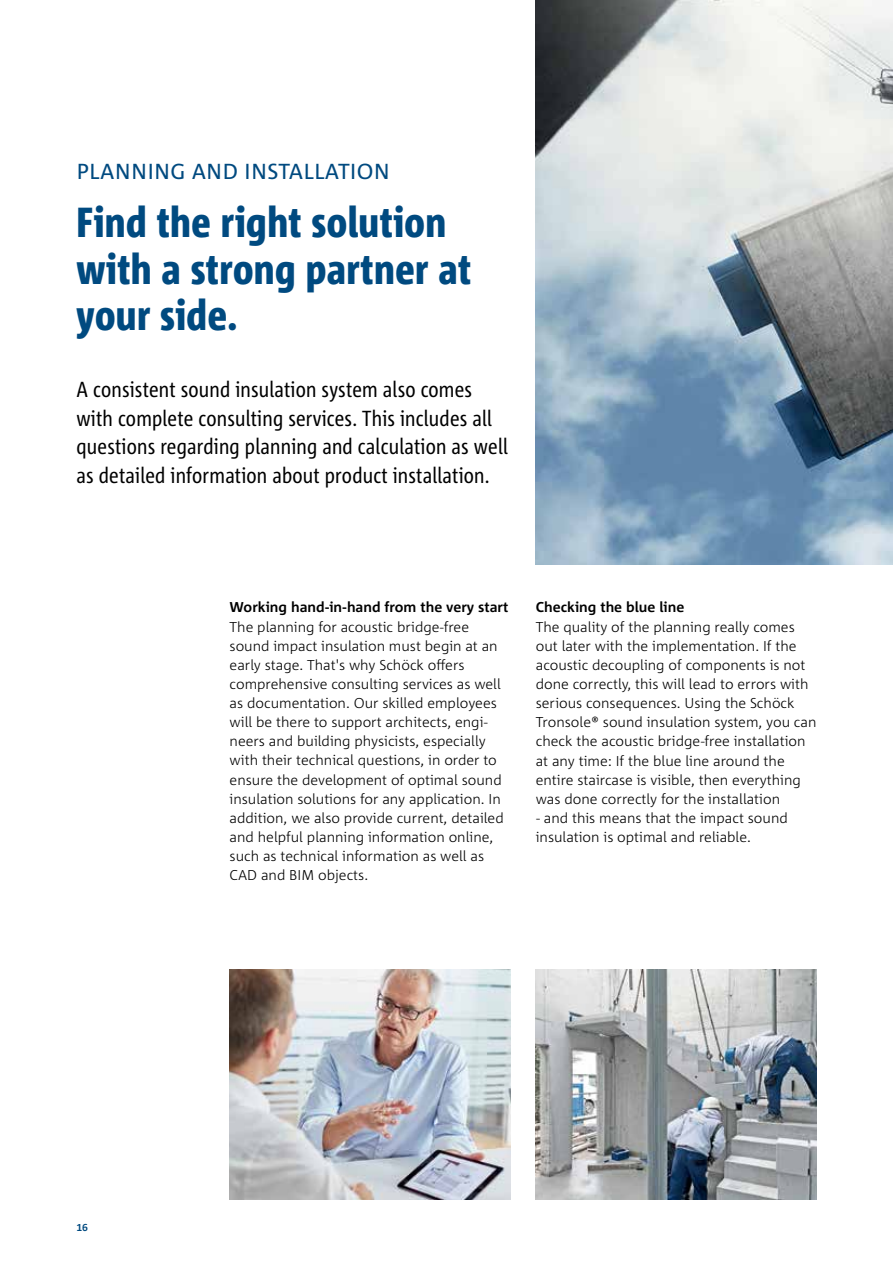
<style>
.page{position:relative;width:893px;height:1263px;background:#fff}
.page>*{position:absolute;margin:0;border:0;box-sizing:border-box;transform-origin:0 0}
.t1{font:800 condensed 42px/46.5px "Corpid Schoeck";letter-spacing:.01em;color:#004a80}
.t2{font:condensed 21.75px/28.5px "Corpid Schoeck";letter-spacing:.01em;color:#000}
.t3{font:21.75px "Corpid Schoeck";letter-spacing:.02em;color:#004a80}
.t4{font:300 14.25px/19.2px "Corpid Schoeck";color:#000}
.t5{font:700 14.25px "Corpid Schoeck";color:#000}
.t6{font:700 10.5px "Corpid Schoeck";color:#004a80}
</style>
<div class="page">
<img style="left:536px;top:0;width:357px;height:564px">
<img style="left:536px;top:969px;width:280px;height:230px">
<img style="left:229px;top:969px;width:281px;height:230px">
<h2 class="t3" style="left:77px;top:157px;width:314px">PLANNING AND INSTALLATION</h2>
<h1 class="t1" style="left:77px;top:199px;width:396px">Find the right solution with a strong partner at your side.</h1>
<h2 class="t2" style="left:77px;top:375px;width:433px">A consistent sound insulation system also comes with complete consulting services. This includes all questions regarding planning and calculation as well as detailed information about product installation.</h2>
<p class="t5" style="left:230px;top:598px;width:280px">Working hand-in-hand from the very start</p>
<p class="t4" style="left:230px;top:617px;width:276px">The planning for acoustic bridge-free sound impact insulation must begin at an early stage. That's why Schöck offers comprehensive consulting services as well as documentation. Our skilled employees will be there to support architects, engi&shy;neers and building physicists, especially with their technical questions, in order to ensure the development of optimal sound insulation solutions for any application. In addition, we also provide current, detailed and helpful planning information online, such as technical information as well as CAD and BIM objects.</p>
<p class="t5" style="left:536px;top:598px;width:150px">Checking the blue line</p>
<p class="t4" style="left:536px;top:617px;width:282px">The quality of the planning really comes out later with the implementation. If the acoustic decoupling of components is not done correctly, this will lead to errors with serious consequences. Using the Schöck Tronsole® sound insulation system, you can check the acoustic bridge-free installation at any time: If the blue line around the entire staircase is visible, then everything was done correctly for the installation</p>
<p class="t4" style="left:536px;top:808px;width:254px">- and this means that the impact sound insulation is optimal and reliable.</p>
<p class="t6" style="left:77px;top:1221px;width:13px">16</p>
</div>
